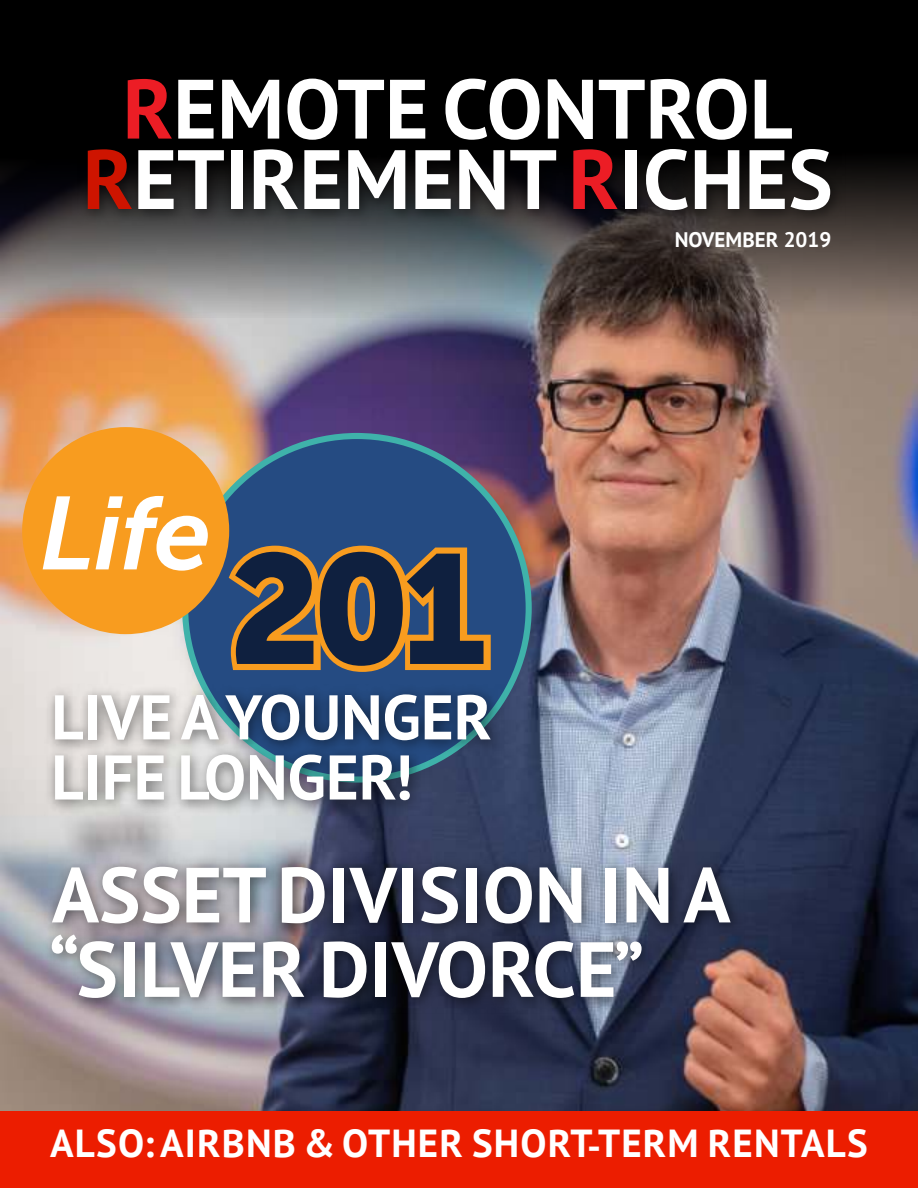
<style>
.page{position:relative;width:918px;height:1188px;background:#fff}
.page>*{position:absolute;margin:0;border:0;box-sizing:border-box;transform-origin:0 0}
.t1{font:700 84px/70.3px "PT Sans";color:#fff;text-align:center}
.t2{font:700 78px/74.4px "PT Sans";color:#fff}
.t3{font:700 63px/60.2px "PT Sans";color:#fff}
.t4{font:700 39px "PT Sans";letter-spacing:.03em;color:#fff}
.t5{font:700 21px "PT Sans";color:#fff}
.s1{color:#ec1d25}
.s2{color:#ce1400}
</style>
<div class="page">
<img style="left:0;top:317px;width:918px;height:794px">
<div style="left:185px;top:436px;width:344px;height:344px;background:#254b82;border-radius:50%"></div>
<svg style="left:224px;top:541px;width:267px;height:131px"></svg>
<div style="left:22px;top:427px;width:207px;height:207px;background:#f89c1f;border-radius:50%"></div>
<svg style="left:43px;top:496px;width:47px;height:73px"></svg>
<svg style="left:96px;top:496px;width:112px;height:75px"></svg>
<img style="left:0;top:0;width:918px;height:317px">
<img style="left:77px;top:68px;width:769px;height:158px">
<img style="left:45px;top:684px;width:460px;height:132px">
<img style="left:41px;top:856px;width:704px;height:157px">
<div style="left:0;top:1111px;width:918px;height:77px;background:#ec1d00"></div>
<h1 class="t1" style="left:83px;top:72px;width:752px"><span class="s1">R</span>EMOTE CONTROL<br><span class="s2">R</span>ETIREMENT<span class="s1">R</span>ICHES</h1>
<p class="t5" style="left:675px;top:226px;width:158px">NOVEMBER 2019</p>
<h3 class="t3" style="left:51px;top:686px;width:442px">LIVE AYOUNGER<br>LIFE LONGER!</h3>
<h2 class="t2" style="left:49px;top:856px;width:683px">ASSET DIVISION IN A “SILVER DIVORCE”</h2>
<p class="t4" style="left:50px;top:1117px;width:819px">ALSO: AIRBNB &amp; OTHER SHORT-TERM RENTALS</p>
</div>
